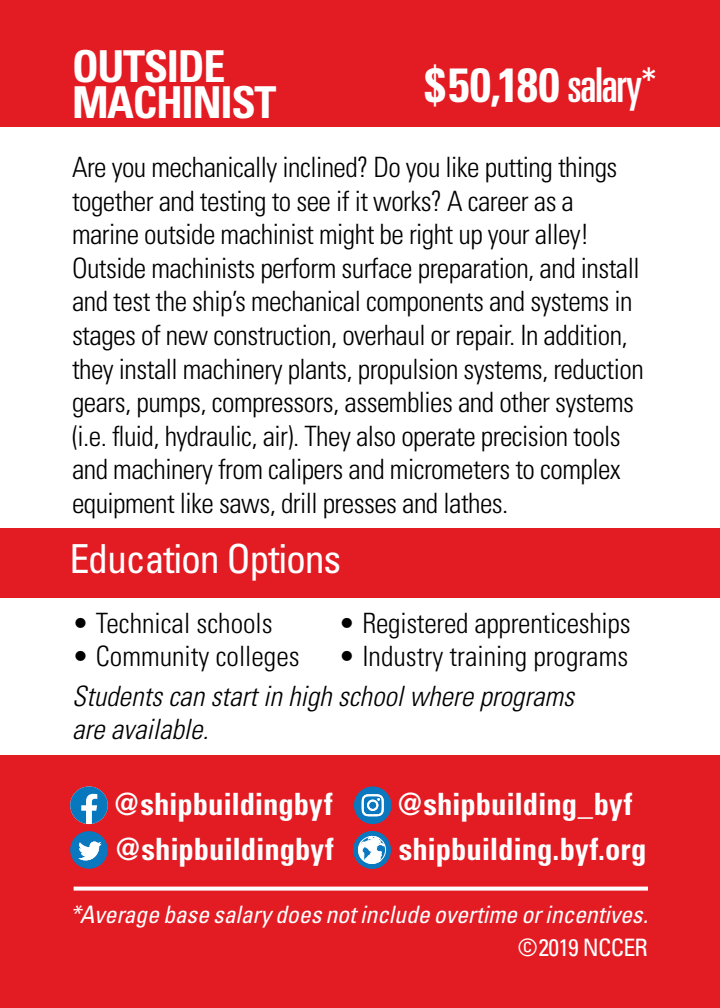
<style>
.page{position:relative;width:720px;height:1008px;background:#fff}
.page>*{position:absolute;margin:0;border:0;box-sizing:border-box;transform-origin:0 0}
.t1{font:700 condensed 48px "Univers";color:#fff}
.t2{font:700 condensed 44px/36px "Univers";letter-spacing:-.03em;color:#fff}
.t3{font:condensed 40px "Univers";letter-spacing:-.03em;color:#fff}
.t4{font:700 condensed 30.8px "Univers";letter-spacing:-.005em;color:#fff}
.t5{font:300 condensed 28px/33.6px "Univers";letter-spacing:-.02em;color:#000}
.t6{font:300 condensed 28px "Univers";color:#000}
.t7{font:italic 300 condensed 28px/33.6px "Univers LT Std";color:#000}
.t8{font:italic condensed 24px "Univers";letter-spacing:-.005em;color:#fff}
.t9{font:condensed 24px "Univers";letter-spacing:-.03em;color:#fff}
.s1{font-weight:400;font-stretch:ultra-condensed}
</style>
<div class="page">
<div style="left:0;top:0;width:720px;height:127px;background:#e31b23"></div>
<div style="left:0;top:755px;width:720px;height:253px;background:#e31b23"></div>
<svg style="left:70px;top:786px;width:38px;height:38px"></svg>
<div style="left:70px;top:831px;width:38px;height:38px;background:#0a77be;border-radius:50%"></div>
<svg style="left:78px;top:842px;width:24px;height:18px"></svg>
<div style="left:354px;top:786px;width:38px;height:38px;background:#0a77be;border-radius:50%"></div>
<svg style="left:362px;top:794px;width:22px;height:22px"></svg>
<div style="left:353px;top:831px;width:38px;height:38px;background:#0a77be;border-radius:50%"></div>
<svg style="left:358px;top:835px;width:28px;height:29px"></svg>
<svg style="left:74px;top:887px;width:574px;height:4px;background:#fce7e8"></svg>
<div style="left:0;top:528px;width:720px;height:69px;background:#e31b23"></div>
<h2 class="t2" style="left:72px;top:48px;width:206px">OUTSIDE<br>MACHINIST</h2>
<h1 class="t1" style="left:425px;top:55px;width:233px">$50,180 <span class="s1">salary*</span></h1>
<p class="t5" style="left:72px;top:150px;width:573px">Are you mechanically inclined? Do you like putting things together and testing to see if it works? A career as a marine outside machinist might be right up your alley!<br>Outside machinists perform surface preparation, and install and test the ship’s mechanical components and systems in stages of new construction, overhaul or repair. In addition, they install machinery plants, propulsion systems, reduction gears, pumps, compressors, assemblies and other systems (i.e. fluid, hydraulic, air). They also operate precision tools and machinery from calipers and micrometers to complex equipment like saws, drill presses and lathes.</p>
<h3 class="t3" style="left:70px;top:533px;width:273px">Education Options</h3>
<p class="t6" style="left:72px;top:606px;width:202px">• Technical schools</p>
<p class="t6" style="left:72px;top:640px;width:229px">• Community colleges</p>
<p class="t5" style="left:338px;top:606px;width:294px">• Registered apprenticeships</p>
<p class="t6" style="left:338px;top:640px;width:291px">• Industry training programs</p>
<p class="t7" style="left:72px;top:679px;width:504px">Students can start in high school where programs are available.</p>
<p class="t4" style="left:115px;top:785px;width:219px">@shipbuildingbyf</p>
<p class="t4" style="left:398px;top:785px;width:236px">@shipbuilding_byf</p>
<p class="t4" style="left:116px;top:830px;width:219px">@shipbuildingbyf</p>
<p class="t4" style="left:399px;top:830px;width:249px">shipbuilding.byf.org</p>
<p class="t8" style="left:70px;top:899px;width:579px">*Average base salary does not include overtime or incentives.</p>
<p class="t9" style="left:518px;top:932px;width:131px">©2019 NCCER</p>
</div>
